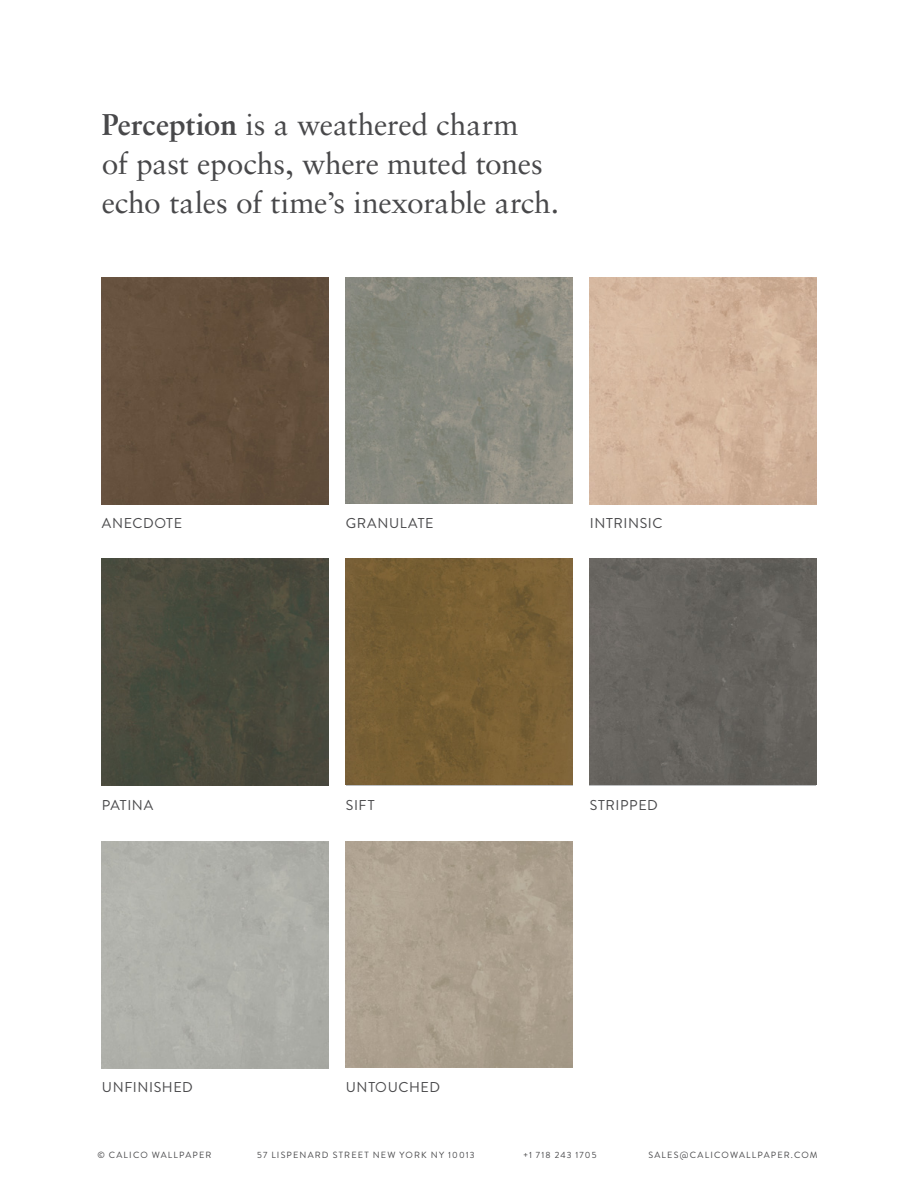
<style>
.page{position:relative;width:918px;height:1188px;background:#fff}
.page>*{position:absolute;margin:0;border:0;box-sizing:border-box;transform-origin:0 0}
.t1{font:30px/39px "Sabon LT Pro";letter-spacing:-.01em;color:#48484a}
.t2{font:14.25px "Brandon Grotesque";letter-spacing:.04em;color:#48484a}
.t3{font:9px "Brandon Grotesque";letter-spacing:.13em;color:#48484a}
.s1{font-weight:700}
</style>
<div class="page">
<div style="left:102px;top:278px;width:226px;height:226px;background:#64503c"></div>
<img style="left:102px;top:559px;width:226px;height:226px">
<img style="left:590px;top:278px;width:226px;height:226px">
<img style="left:346px;top:278px;width:226px;height:226px">
<img style="left:346px;top:559px;width:226px;height:226px">
<img style="left:590px;top:559px;width:226px;height:226px">
<img style="left:346px;top:841px;width:226px;height:227px">
<p class="t1" style="left:102px;top:104px;width:459px"><span class="s1">Perception</span> is a weathered charm<br>of past epochs, where muted tones echo tales of time’s inexorable arch.</p>
<p class="t2" style="left:102px;top:514px;width:82px">ANECDOTE</p>
<p class="t2" style="left:346px;top:514px;width:89px">GRANULATE</p>
<p class="t2" style="left:590px;top:514px;width:74px">INTRINSIC</p>
<p class="t2" style="left:102px;top:795px;width:53px">PATINA</p>
<p class="t2" style="left:346px;top:795px;width:30px">SIFT</p>
<p class="t2" style="left:590px;top:795px;width:70px">STRIPPED</p>
<p class="t2" style="left:102px;top:1078px;width:93px">UNFINISHED</p>
<p class="t2" style="left:346px;top:1078px;width:96px">UNTOUCHED</p>
<p class="t3" style="left:97px;top:1149px;width:116px">© CALICO WALLPAPER</p>
<p class="t3" style="left:257px;top:1149px;width:219px">57 LISPENARD STREET NEW YORK NY 10013</p>
<p class="t3" style="left:523px;top:1149px;width:75px">+1 718 243 1705</p>
<p class="t3" style="left:648px;top:1149px;width:171px">SALES@CALICOWALLPAPER.COM</p>
</div>
